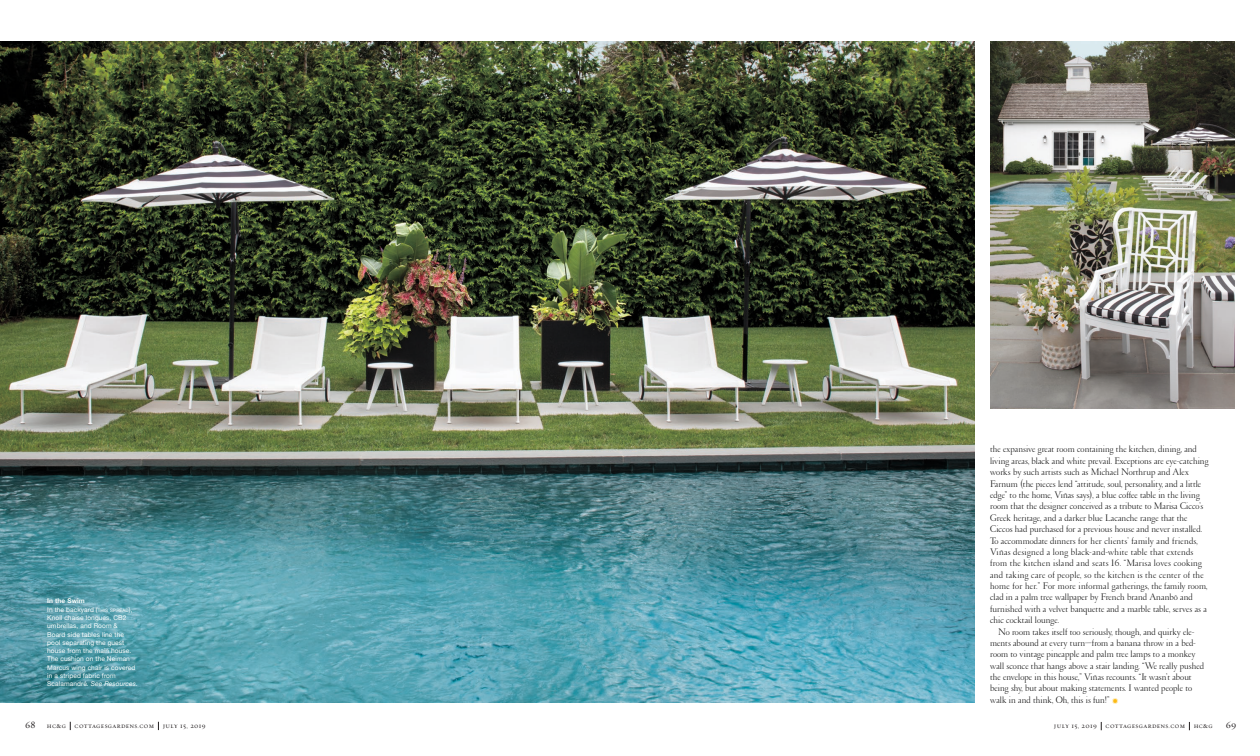
<style>
.page{position:relative;width:1260px;height:756px;background:#fff}
.page>*{position:absolute;margin:0;border:0;box-sizing:border-box;transform-origin:0 0}
.t1{font:300 9.62px/11.4px "Garamond";letter-spacing:.01em;color:#000}
.t2{font:9.62px "Requiem Text HTF Roman";color:#231f20}
.t3{font:7px "Requiem Text HTF Small Caps";letter-spacing:.05em;color:#231f20}
.t4{font:6.56px/8.3px "Helvetica Neue";letter-spacing:.015em;color:#fff}
.s1{color:#fcba13}
.s2{font-weight:700}
.s3{font-size:4.55px}
.s4{font-style:italic}
.s5{font-family:"Requiem Text HTF Roman";font-size:9.62px}
</style>
<div class="page">
<img style="left:0;top:42px;width:975px;height:660px">
<img style="left:990px;top:42px;width:245px;height:367px">
<p class="t1" style="left:990px;top:444px;width:220px">the expansive great room containing the kitchen, dining, and living areas, black and white prevail. Exceptions are eye-catching works by such artists such as Michael Northrup and Alex Farnum (the pieces lend “attitude, soul, personality, and a little edge” to the home, Viñas says), a blue coffee table in the living room that the designer conceived as a tribute to Marisa Cicco’s Greek heritage, and a darker blue Lacanche range that the Ciccos had purchased for a previous house and never installed.<br>To accommodate dinners for her clients’ family and friends, Viñas designed a long black-and-white table that extends from the kitchen island and seats 16. “Marisa loves cooking and taking care of people, so the kitchen is the center of the home for her.” For more informal gatherings, the family room, clad in a palm tree wallpaper by French brand Ananbô and furnished with a velvet banquette and a marble table, serves as a chic cocktail lounge.</p>
<p class="t1" style="left:990px;top:626px;width:215px;text-indent:8px">No room takes itself too seriously, though, and quirky ele&shy;ments abound at every turn—from a banana throw in a bed&shy;room to vintage pineapple and palm tree lamps to a monkey wall sconce that hangs above a stair landing. “We really pushed the envelope in this house,” Viñas recounts. “It wasn’t about being shy, but about making statements. I wanted people to walk in and think, Oh, this is fun!” <span class="s1">✹</span></p>
<p class="t4" style="left:47px;top:597px;width:92px"><span class="s2">In the Swim<br></span>In the backyard (<span class="s3">THIS SPREAD</span>),<br>Knoll chaise longues, CB2 umbrellas, and Room &amp;<br>Board side tables line the pool separating the guest house from the main house.<br>The cushion on the Neiman<br>Marcus wing chair is covered in a striped fabric from<br>Scalamandré. <span class="s4">See Resources.</span></p>
<p class="t3" style="left:25px;top:722px;width:182px"><span class="s5">68</span> hc&amp;g cottagesgardens.com july 15, 2019</p>
<p class="t3" style="left:1054px;top:721px;width:160px">july 15, 2019 cottagesgardens.com hc&amp;g</p>
<p class="t2" style="left:1226px;top:719px;width:12px">69</p>
</div>
